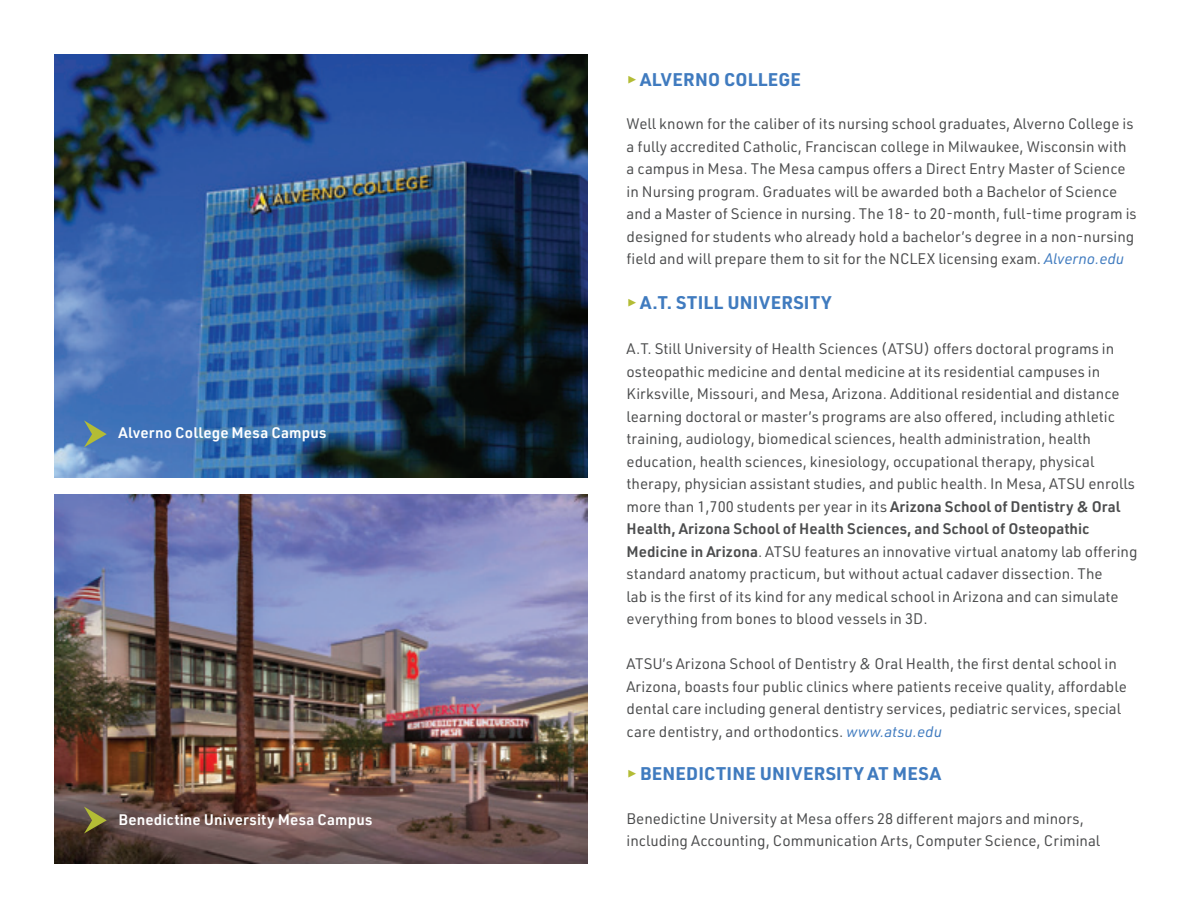
<style>
.page{position:relative;width:1188px;height:918px;background:#fff}
.page>*{position:absolute;margin:0;border:0;box-sizing:border-box;transform-origin:0 0}
.t1{font:700 18px "URWDIN";letter-spacing:.01em;color:#407bbf}
.t2{font:15px/22.5px "URWDIN";color:#4b4c4d}
.t3{font:600 15px "URWDIN";letter-spacing:.01em;color:#fff}
.s1{color:#b3bc35}
.s2{font-style:italic;color:#407bbf}
.s3{font-weight:600}
</style>
<div class="page">
<img style="left:54px;top:495px;width:533px;height:369px">
<svg style="left:84px;top:807px;width:23px;height:27px"></svg>
<img style="left:54px;top:54px;width:533px;height:423px">
<svg style="left:84px;top:420px;width:23px;height:27px"></svg>
<p class="t3" style="left:119px;top:423px;width:209px">Alverno College Mesa Campus</p>
<p class="t3" style="left:119px;top:809px;width:255px">Benedictine University Mesa Campus</p>
<p class="t1" style="left:627px;top:67px;width:176px"><span class="s1">▸</span> ALVERNO COLLEGE</p>
<p class="t2" style="left:627px;top:112px;width:512px">Well known for the caliber of its nursing school graduates, Alverno College is a fully accredited Catholic, Franciscan college in Milwaukee, Wisconsin with a campus in Mesa. The Mesa campus offers a Direct Entry Master of Science in Nursing program. Graduates will be awarded both a Bachelor of Science and a Master of Science in nursing. The 18- to 20-month, full-time program is designed for students who already hold a bachelor’s degree in a non-nursing field and will prepare them to sit for the NCLEX licensing exam. <span class="s2">Alverno.edu</span></p>
<p class="t1" style="left:627px;top:290px;width:206px"><span class="s1">▸</span> A.T. STILL UNIVERSITY</p>
<p class="t2" style="left:627px;top:337px;width:512px">A.T. Still University of Health Sciences (ATSU) offers doctoral programs in osteopathic medicine and dental medicine at its residential campuses in Kirksville, Missouri, and Mesa, Arizona. Additional residential and distance learning doctoral or master’s programs are also offered, including athletic training, audiology, biomedical sciences, health administration, health education, health sciences, kinesiology, occupational therapy, physical therapy, physician assistant studies, and public health. In Mesa, ATSU enrolls more than 1,700 students per year in its <span class="s3">Arizona School of Dentistry &amp; Oral Health, Arizona School of Health Sciences, and School of Osteopathic Medicine in Arizona</span>. ATSU features an innovative virtual anatomy lab offering standard anatomy practicum, but without actual cadaver dissection. The<br>lab is the first of its kind for any medical school in Arizona and can simulate everything from bones to blood vessels in 3D.</p>
<p class="t2" style="left:627px;top:652px;width:502px">ATSU’s Arizona School of Dentistry &amp; Oral Health, the first dental school in Arizona, boasts four public clinics where patients receive quality, affordable dental care including general dentistry services, pediatric services, special care dentistry, and orthodontics. <span class="s2">www.atsu.edu</span></p>
<p class="t1" style="left:627px;top:761px;width:316px"><span class="s1">▸</span> BENEDICTINE UNIVERSITY AT MESA</p>
<p class="t2" style="left:627px;top:807px;width:475px">Benedictine University at Mesa offers 28 different majors and minors, including Accounting, Communication Arts, Computer Science, Criminal</p>
</div>
